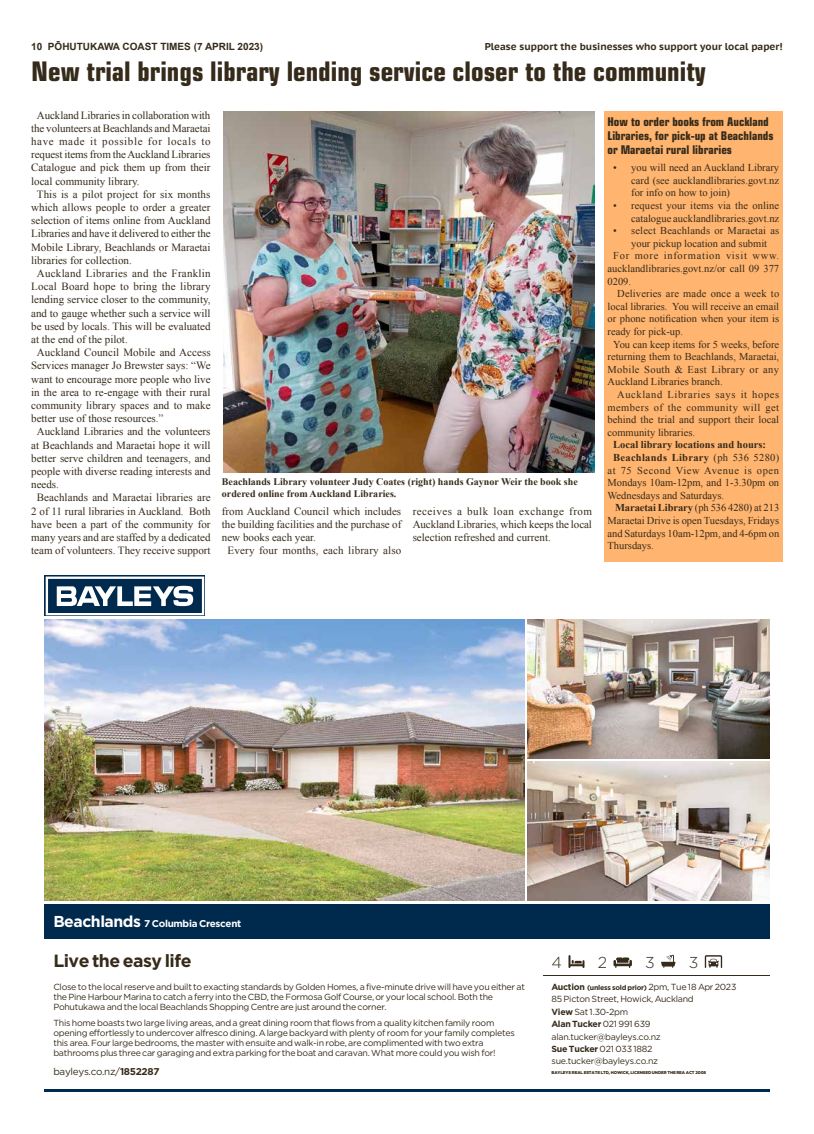
<style>
.page{position:relative;width:814px;height:1134px;background:#fff}
.page>*{position:absolute;margin:0;border:0;box-sizing:border-box;transform-origin:0 0}
.t1{font:700 condensed 27px "Eurostile";color:#362b1a}
.t2{font:700 17.7px "Gotham";letter-spacing:-.03em;color:#362b1a}
.t3{font:300 15.8px "Gotham";color:#362b1a}
.t4{font:700 condensed 12px/14px "Eurostile";color:#362b1a}
.t5{font:11px/13.2px "Times New Roman";color:#362b1a;text-align:justify}
.t6{font:11px "Times New Roman";letter-spacing:.02em;color:#362b1a}
.t7{font:11px "Times New Roman";letter-spacing:.055em;color:#362b1a}
.t8{font:10.5px/12.6px "Times New Roman";color:#362b1a;text-align:justify}
.t9{font:700 10.5px "Times New Roman";color:#362b1a}
.t10{font:10.5px "Times New Roman";letter-spacing:.035em;color:#362b1a}
.t11{font:10.5px "Times New Roman";letter-spacing:.06em;color:#362b1a}
.t12{font:10.5px "Times New Roman";letter-spacing:.045em;color:#362b1a}
.t13{font:700 10.5px "Times New Roman";letter-spacing:.03em;color:#362b1a}
.t14{font:10.5px "Times New Roman";letter-spacing:.065em;color:#362b1a}
.t15{font:10.5px "Times New Roman";letter-spacing:.055em;color:#362b1a}
.t16{font:700 10px/12px "Times New Roman";color:#362b1a}
.t17{font:700 10px "PT Sans Caption";color:#362b1a}
.t18{font:700 10px "Arial";color:#362b1a}
.t19{font:700 9.9px "Gotham";letter-spacing:-.03em;color:#fff}
.t20{font:9.9px "Gotham";letter-spacing:-.03em;color:#362b1a}
.t21{font:8.8px/12.4px "Gotham";letter-spacing:-.03em;color:#362b1a}
.t22{font:700 7px "Gotham";letter-spacing:-.03em;color:#362b1a}
.t23{font:900 4.2px "Gotham";letter-spacing:-.03em;color:#362b1a}
.s1{font-weight:400}
.s2{font-weight:700}
.s3{font-size:15.8px}
.s4{font-size:8.8px}
.s5{font-weight:400;font-size:8.8px}
</style>
<div class="page">
<svg style="left:45px;top:575px;width:160px;height:41px"></svg>
<svg style="left:46px;top:576px;width:158px;height:39px"></svg>
<img style="left:44px;top:619px;width:481px;height:282px">
<img style="left:528px;top:619px;width:241px;height:139px">
<img style="left:528px;top:761px;width:241px;height:140px">
<div style="left:44px;top:904px;width:725px;height:34px;background:#00294e"></div>
<svg style="left:568px;top:955px;width:16px;height:13px"></svg>
<svg style="left:613px;top:957px;width:19px;height:11px"></svg>
<svg style="left:661px;top:955px;width:14px;height:13px"></svg>
<svg style="left:704px;top:955px;width:18px;height:13px"></svg>
<hr style="left:542px;top:975px;width:227px;height:1px;background:#362b1a">
<hr style="left:44px;top:1088px;width:725px;height:3px;background:#00294e">
<div style="left:604px;top:111px;width:178px;height:451px;background:#ffb46f"></div>
<img style="left:224px;top:111px;width:370px;height:362px">
<p class="t18" style="left:31px;top:40px;width:233px">10 PŌHUTUKAWA COAST TIMES (7 APRIL 2023)</p>
<p class="t17" style="left:484px;top:40px;width:299px">Please support the businesses who support your local paper!</p>
<h1 class="t1" style="left:31px;top:55px;width:676px">New trial brings library lending service closer to the community</h1>
<p class="t4" style="left:607px;top:115px;width:168px">How to order books from Auckland<br>Libraries, for pick-up at Beachlands or Maraetai rural libraries</p>
<p class="t5" style="left:37px;top:108px;width:175px">Auckland Libraries in collaboration with</p>
<p class="t5" style="left:31px;top:121px;width:181px">the volunteers at Beachlands and Maraetai</p>
<p class="t7" style="left:31px;top:134px;width:181px">have made it possible for locals to</p>
<p class="t5" style="left:31px;top:148px;width:181px">request items from the Auckland Libraries</p>
<p class="t5" style="left:31px;top:161px;width:181px">Catalogue and pick them up from their</p>
<p class="t5" style="left:31px;top:174px;width:110px">local community library.</p>
<p class="t5" style="left:37px;top:187px;width:175px">This is a pilot project for six months</p>
<p class="t5" style="left:31px;top:201px;width:181px">which allows people to order a greater</p>
<p class="t5" style="left:31px;top:214px;width:181px">selection of items online from Auckland</p>
<p class="t5" style="left:31px;top:227px;width:181px">Libraries and have it delivered to either the</p>
<p class="t5" style="left:31px;top:240px;width:181px">Mobile Library, Beachlands or Maraetai</p>
<p class="t5" style="left:31px;top:253px;width:102px">libraries for collection.</p>
<p class="t6" style="left:37px;top:266px;width:175px">Auckland Libraries and the Franklin</p>
<p class="t5" style="left:31px;top:280px;width:181px">Local Board hope to bring the library</p>
<p class="t5" style="left:31px;top:293px;width:181px">lending service closer to the community,</p>
<p class="t5" style="left:31px;top:306px;width:181px">and to gauge whether such a service will</p>
<p class="t5" style="left:31px;top:319px;width:181px">be used by locals. This will be evaluated</p>
<p class="t5" style="left:31px;top:333px;width:98px">at the end of the pilot.</p>
<p class="t5" style="left:37px;top:346px;width:175px">Auckland Council Mobile and Access</p>
<p class="t5" style="left:31px;top:359px;width:181px">Services manager Jo Brewster says: “We</p>
<p class="t5" style="left:31px;top:372px;width:181px">want to encourage more people who live</p>
<p class="t5" style="left:31px;top:385px;width:181px">in the area to re-engage with their rural</p>
<p class="t5" style="left:31px;top:399px;width:181px">community library spaces and to make</p>
<p class="t5" style="left:31px;top:412px;width:134px">better use of those resources.”</p>
<p class="t5" style="left:37px;top:425px;width:175px">Auckland Libraries and the volunteers</p>
<p class="t5" style="left:31px;top:438px;width:181px">at Beachlands and Maraetai hope it will</p>
<p class="t5" style="left:31px;top:451px;width:181px">better serve children and teenagers, and</p>
<p class="t5" style="left:31px;top:465px;width:181px">people with diverse reading interests and</p>
<p class="t5" style="left:31px;top:478px;width:29px">needs.</p>
<p class="t5" style="left:37px;top:491px;width:175px">Beachlands and Maraetai libraries are</p>
<p class="t5" style="left:31px;top:504px;width:181px">2 of 11 rural libraries in Auckland. Both</p>
<p class="t5" style="left:31px;top:517px;width:181px">have been a part of the community for</p>
<p class="t5" style="left:31px;top:531px;width:181px">many years and are staffed by a dedicated</p>
<p class="t5" style="left:31px;top:544px;width:181px">team of volunteers. They receive support</p>
<p class="t8" style="left:631px;top:161px;width:149px;text-indent:-18px">• you will need an Auckland Library card (see aucklandlibraries.govt.nz for info on how to join)</p>
<p class="t8" style="left:613px;top:199px;width:167px;text-align:right">• request your items via the online catalogue aucklandlibraries.govt.nz</p>
<p class="t8" style="left:613px;top:224px;width:167px">• select Beachlands or Maraetai as</p>
<p class="t8" style="left:631px;top:237px;width:137px">your pickup location and submit</p>
<p class="t14" style="left:613px;top:249px;width:167px">For more information visit www.</p>
<p class="t8" style="left:607px;top:262px;width:173px">aucklandlibraries.govt.nz/or call 09 377</p>
<p class="t8" style="left:607px;top:275px;width:25px">0209.</p>
<p class="t8" style="left:617px;top:287px;width:163px">Deliveries are made once a week to</p>
<p class="t8" style="left:607px;top:300px;width:173px">local libraries. You will receive an email</p>
<p class="t8" style="left:607px;top:312px;width:173px">or phone notification when your item is</p>
<p class="t8" style="left:607px;top:325px;width:77px">ready for pick-up.</p>
<p class="t8" style="left:613px;top:338px;width:167px">You can keep items for 5 weeks, before</p>
<p class="t8" style="left:607px;top:350px;width:173px">returning them to Beachlands, Maraetai,</p>
<p class="t10" style="left:607px;top:362px;width:173px">Mobile South &amp; East Library or any</p>
<p class="t8" style="left:607px;top:375px;width:117px">Auckland Libraries branch.</p>
<p class="t11" style="left:617px;top:387px;width:164px">Auckland Libraries says it hopes</p>
<p class="t12" style="left:607px;top:400px;width:173px">members of the community will get</p>
<p class="t8" style="left:607px;top:413px;width:173px">behind the trial and support their local</p>
<p class="t8" style="left:607px;top:426px;width:89px">community libraries.</p>
<p class="t9" style="left:613px;top:439px;width:154px">Local library locations and hours:</p>
<p class="t13" style="left:613px;top:451px;width:168px">Beachlands Library <span class="s1">(ph 536 5280)</span></p>
<p class="t15" style="left:607px;top:463px;width:173px">at 75 Second View Avenue is open</p>
<p class="t8" style="left:607px;top:476px;width:173px">Mondays 10am-12pm, and 1-3.30pm on</p>
<p class="t8" style="left:607px;top:489px;width:118px">Wednesdays and Saturdays.</p>
<p class="t8" style="left:615px;top:501px;width:166px"><span class="s2">Maraetai Library</span> (ph 536 4280) at 213</p>
<p class="t8" style="left:607px;top:514px;width:173px">Maraetai Drive is open Tuesdays, Fridays</p>
<p class="t8" style="left:607px;top:527px;width:173px">and Saturdays 10am-12pm, and 4-6pm on</p>
<p class="t8" style="left:607px;top:539px;width:48px">Thursdays.</p>
<p class="t16" style="left:222px;top:475px;width:357px">Beachlands Library volunteer Judy Coates (right) hands Gaynor Weir the book she ordered online from Auckland Libraries.</p>
<p class="t5" style="left:412px;top:504px;width:181px">receives a bulk loan exchange from Auckland Libraries, which keeps the local selection refreshed and current.</p>
<p class="t5" style="left:222px;top:504px;width:181px">from Auckland Council which includes</p>
<p class="t5" style="left:222px;top:517px;width:181px">the building facilities and the purchase of</p>
<p class="t5" style="left:222px;top:531px;width:96px">new books each year.</p>
<p class="t5" style="left:227px;top:544px;width:175px">Every four months, each library also</p>
<p class="t19" style="left:53px;top:917px;width:189px"><span class="s3">Beachlands</span> 7 Columbia Crescent</p>
<h2 class="t2" style="left:53px;top:949px;width:140px">Live the easy life</h2>
<p class="t21" style="left:53px;top:982px;width:473px;line-height:10.2px">Close to the local reserve and built to exacting standards by Golden Homes, a five-minute drive will have you either at the Pine Harbour Marina to catch a ferry into the CBD, the Formosa Golf Course, or your local school. Both the<br>Pohutukawa and the local Beachlands Shopping Centre are just around the corner.</p>
<p class="t21" style="left:53px;top:1017px;width:463px;line-height:10.2px">This home boasts two large living areas, and a great dining room that flows from a quality kitchen family room opening effortlessly to undercover alfresco dining. A large backyard with plenty of room for your family completes this area. Four large bedrooms, the master with ensuite and walk-in robe, are complimented with two extra bathrooms plus three car garaging and extra parking for the boat and caravan. What more could you wish for!</p>
<p class="t20" style="left:53px;top:1065px;width:108px">bayleys.co.nz/<span class="s2">1852287</span></p>
<h3 class="t3" style="left:551px;top:952px;width:12px">4</h3>
<h3 class="t3" style="left:597px;top:952px;width:11px">2</h3>
<h3 class="t3" style="left:645px;top:952px;width:11px">3</h3>
<h3 class="t3" style="left:688px;top:952px;width:11px">3</h3>
<p class="t22" style="left:551px;top:983px;width:186px"><span class="s4">Auction</span> (unless sold prior) <span class="s5">2pm, Tue 18 Apr 2023</span></p>
<p class="t21" style="left:551px;top:993px;width:144px">85 Picton Street, Howick, Auckland<br><span class="s2">View</span> Sat 1.30-2pm<br><span class="s2">Alan Tucker</span> 021 991 639 alan.tucker@bayleys.co.nz<br><span class="s2">Sue Tucker</span> 021 033 1882 sue.tucker@bayleys.co.nz</p>
<p class="t23" style="left:551px;top:1069px;width:156px">BAYLEYS REAL ESTATE LTD, HOWICK, LICENSED UNDER THE REA ACT 2008</p>
</div>
